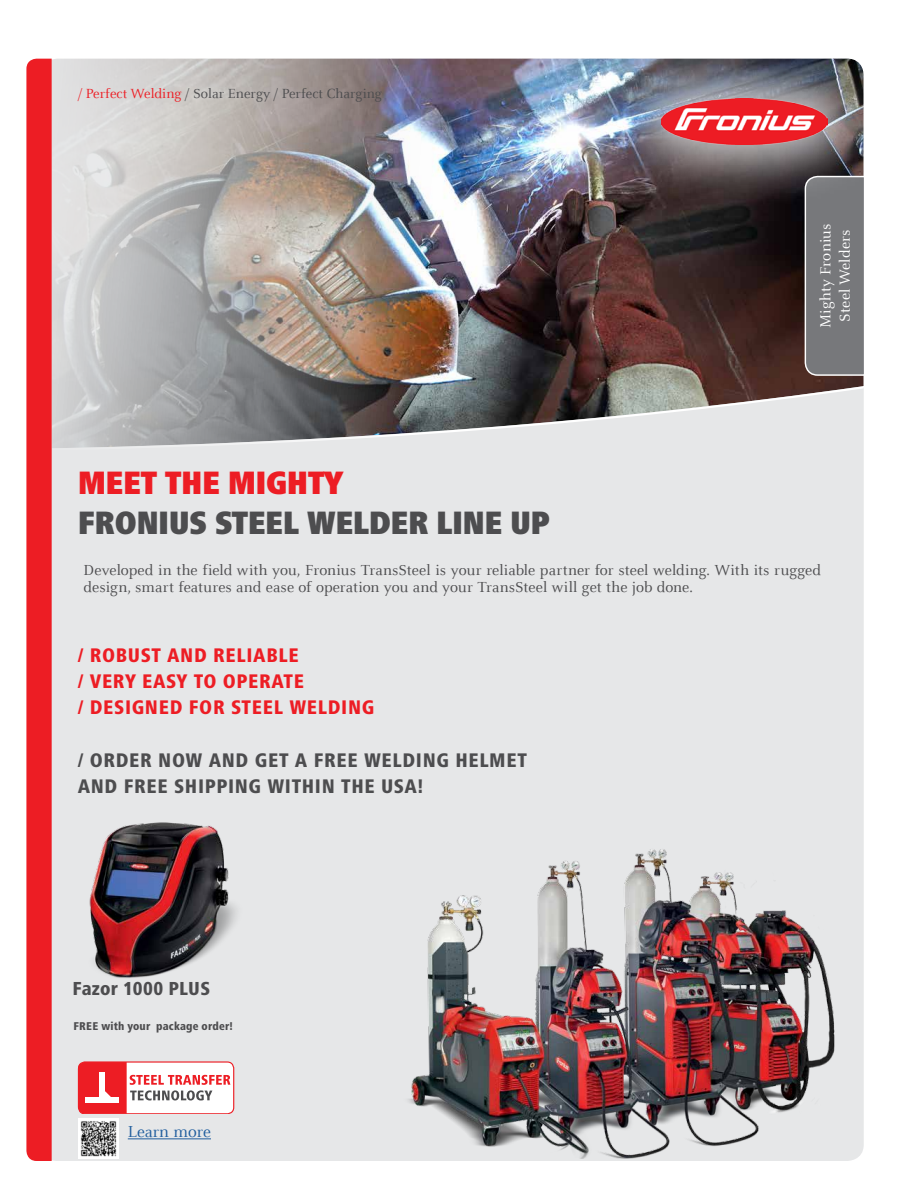
<style>
.page{position:relative;width:918px;height:1188px;background:#fff}
.page>*{position:absolute;margin:0;border:0;box-sizing:border-box;transform-origin:0 0}
.t1{font:900 condensed 33.6px/40.2px "Frutiger Next LTW1 G";letter-spacing:-.02em;color:#4d4d4f}
.t2{font:800 condensed 20.4px/26.2px "Frutiger Next LTW1 G";letter-spacing:.03em;color:#4d4d4f}
.t3{font:800 condensed 20.4px/26.2px "Frutiger Next LTW1 G";letter-spacing:.03em;color:#ed1d24}
.t4{font:800 condensed 19.5px "Frutiger Next LTW1 G";letter-spacing:.01em;color:#4d4d4f}
.t5{font:17.55px "Celeste Offc Pro";color:#215e9e}
.t6{font:16.05px/17.5px "Celeste Offc Pro";color:#4d4d4f}
.t7{font:16.05px/19.2px "Celeste Offc Pro";letter-spacing:.01em;color:#fff;text-align:center}
.t8{font:14.55px "Celeste Offc Pro";color:#4d4d4f}
.t9{font:800 condensed 11.7px "Frutiger Next LTW1 G";letter-spacing:.015em;color:#4d4d4f}
.s1{color:#ed1d24}
</style>
<div class="page">
<div style="left:41px;top:59px;width:823px;height:1102px;background:#e6e7e8;border-radius:17px"></div>
<img style="left:52px;top:59px;width:812px;height:389px">
<svg style="left:26px;top:59px;width:26px;height:1102px;background:#ed232a"></svg>
<svg style="left:804px;top:210px;width:60px;height:167px;background:#77787a"></svg>
<div style="left:597px;top:32px;width:294px;height:178px;background:#fff;opacity:.75"></div>
<img style="left:662px;top:98px;width:165px;height:46px">
<div style="left:78px;top:1061px;width:156px;height:53px;border:1px solid #ed1d24;border-radius:7px"></div>
<svg style="left:78px;top:1062px;width:152px;height:52px;background:#efa5a8"></svg>
<hr style="left:128px;top:1139px;width:83px;height:1px;background:#215e9e">
<img style="left:89px;top:822px;width:148px;height:156px">
<img style="left:408px;top:849px;width:427px;height:309px">
<img style="left:78px;top:1118px;width:41px;height:40px">
<p class="t8" style="left:78px;top:85px;width:305px"><span class="s1">/ Perfect Welding</span> / Solar Energy / Perfect Charging</p>
<p class="t1" style="left:78px;top:463px;width:474px"><span class="s1">MEET THE MIGHTY<br></span>FRONIUS STEEL WELDER LINE UP</p>
<p class="t7" style="left:816px;top:328px;width:106px;rotate:-90deg">Mighty Fronius<br>Steel Welders</p>
<p class="t6" style="left:84px;top:561px;width:739px">Developed in the field with you, Fronius TransSteel is your reliable partner for steel welding. With its rugged design, smart features and ease of operation you and your TransSteel will get the job done.</p>
<p class="t3" style="left:78px;top:642px;width:298px">/ ROBUST AND RELIABLE<br>/ VERY EASY TO OPERATE<br>/ DESIGNED FOR STEEL WELDING</p>
<p class="t2" style="left:78px;top:747px;width:451px">/ ORDER NOW AND GET A FREE WELDING HELMET<br>AND FREE SHIPPING WITHIN THE USA!</p>
<p class="t4" style="left:73px;top:977px;width:139px">Fazor 1000 PLUS</p>
<p class="t9" style="left:73px;top:1019px;width:161px">FREE with your package order!</p>
<p class="t5" style="left:128px;top:1121px;width:85px">Learn more</p>
</div>
